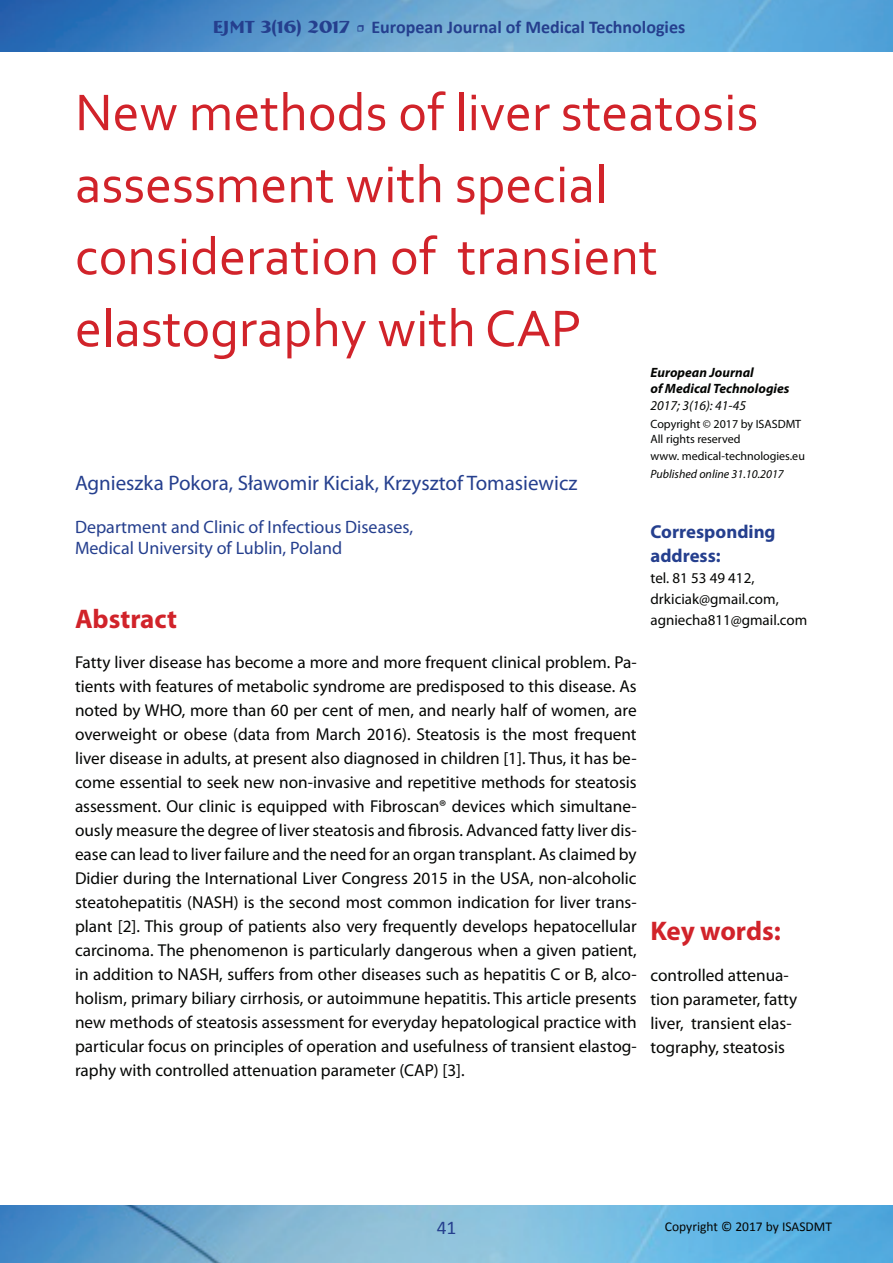
<style>
.page{position:relative;width:893px;height:1263px;background:#fff}
.page>*{position:absolute;margin:0;border:0;box-sizing:border-box;transform-origin:0 0}
.t1{font:54px/72px "Corbel";color:#d1232a}
.t2{font:700 27px "Myriad Pro";color:#d1232a}
.t3{font:21px "Myriad Pro";color:#253f8e}
.t4{font:19.5px "Calibri";color:#253f8e}
.t5{font:700 18.75px/24px "Myriad Pro";color:#253f8e}
.t6{font:18px/21px "Myriad Pro";color:#253f8e}
.t7{font:700 18px "Calibri";color:#253f8e}
.t8{font:17.25px/24px "Myriad Pro";color:#040503}
.t9{font:15px/21px "Myriad Pro";color:#040503}
.t10{font:italic 700 13.5px/16.2px "Myriad Pro";color:#040503}
.t11{font:13.5px "Calibri";color:#040503}
.t12{font:italic 13.5px "Myriad Pro";color:#040503}
.t13{font:12px/14.4px "Myriad Pro";color:#040503}
.t14{font:italic 12px "Myriad Pro";color:#040503}
.s1{font-family:"Bremen BT"}
.s2{font-family:"Minion Pro";font-weight:400}
</style>
<div class="page">
<img style="left:0;top:0;width:893px;height:52px">
<img style="left:0;top:1205px;width:893px;height:58px">
<p class="t7" style="left:213px;top:15px;width:474px"><span class="s1">EJMT 3(16) 2017</span> <span class="s2">•</span> European Journal of Medical Technologies</p>
<h1 class="t1" style="left:75px;top:75px;width:685px">New methods of liver steatosis assessment with special consideration of transient elastography with CAP</h1>
<p class="t3" style="left:75px;top:470px;width:504px">Agnieszka Pokora, Sławomir Kiciak, Krzysztof Tomasiewicz</p>
<p class="t6" style="left:75px;top:516px;width:340px">Department and Clinic of Infectious Diseases,<br>Medical University of Lublin, Poland</p>
<h2 class="t2" style="left:75px;top:601px;width:104px">Abstract</h2>
<p class="t8" style="left:75px;top:650px;width:563px;text-align:justify">Fatty liver disease has become a more and more frequent clinical problem. Pa&shy;tients with features of metabolic syndrome are predisposed to this disease. As noted by WHO, more than 60 per cent of men, and nearly half of women, are overweight or obese (data from March 2016). Steatosis is the most frequent liver disease in adults, at present also diagnosed in children [1]. Thus, it has be&shy;come essential to seek new non-invasive and repetitive methods for steatosis assessment. Our clinic is equipped with Fibroscan® devices which simultane&shy;ously measure the degree of liver steatosis and fibrosis. Advanced fatty liver dis&shy;ease can lead to liver failure and the need for an organ transplant. As claimed by Didier during the International Liver Congress 2015 in the USA, non-alcoholic steatohepatitis (NASH) is the second most common indication for liver trans&shy;plant [2]. This group of patients also very frequently develops hepatocellular carcinoma. The phenomenon is particularly dangerous when a given patient, in addition to NASH, suffers from other diseases such as hepatitis C or B, alco&shy;holism, primary biliary cirrhosis, or autoimmune hepatitis. This article presents new methods of steatosis assessment for everyday hepatological practice with particular focus on principles of operation and usefulness of transient elastog&shy;raphy with controlled attenuation parameter (CAP) [3].</p>
<p class="t10" style="left:650px;top:364px;width:141px">European Journal<br>of Medical Technologies</p>
<p class="t12" style="left:650px;top:397px;width:97px">2017; 3(16): 41-45</p>
<p class="t13" style="left:650px;top:417px;width:152px">Copyright © 2017 by ISASDMT<br>All rights reserved</p>
<p class="t13" style="left:650px;top:449px;width:156px">www. medical-technologies.eu</p>
<p class="t14" style="left:650px;top:466px;width:135px">Published online 31.10.2017</p>
<p class="t5" style="left:650px;top:519px;width:127px">Corresponding address:</p>
<p class="t9" style="left:650px;top:567px;width:158px">tel. 81 53 49 412, drkiciak@gmail.com, agniecha811@gmail.com</p>
<h2 class="t2" style="left:650px;top:914px;width:132px">Key words:</h2>
<p class="t8" style="left:650px;top:963px;width:148px">controlled attenua&shy;tion parameter, fatty liver, transient elas&shy;tography, steatosis</p>
<p class="t4" style="left:437px;top:1215px;width:21px">41</p>
<p class="t11" style="left:665px;top:1218px;width:169px">Copyright © 2017 by ISASDMT</p>
</div>
